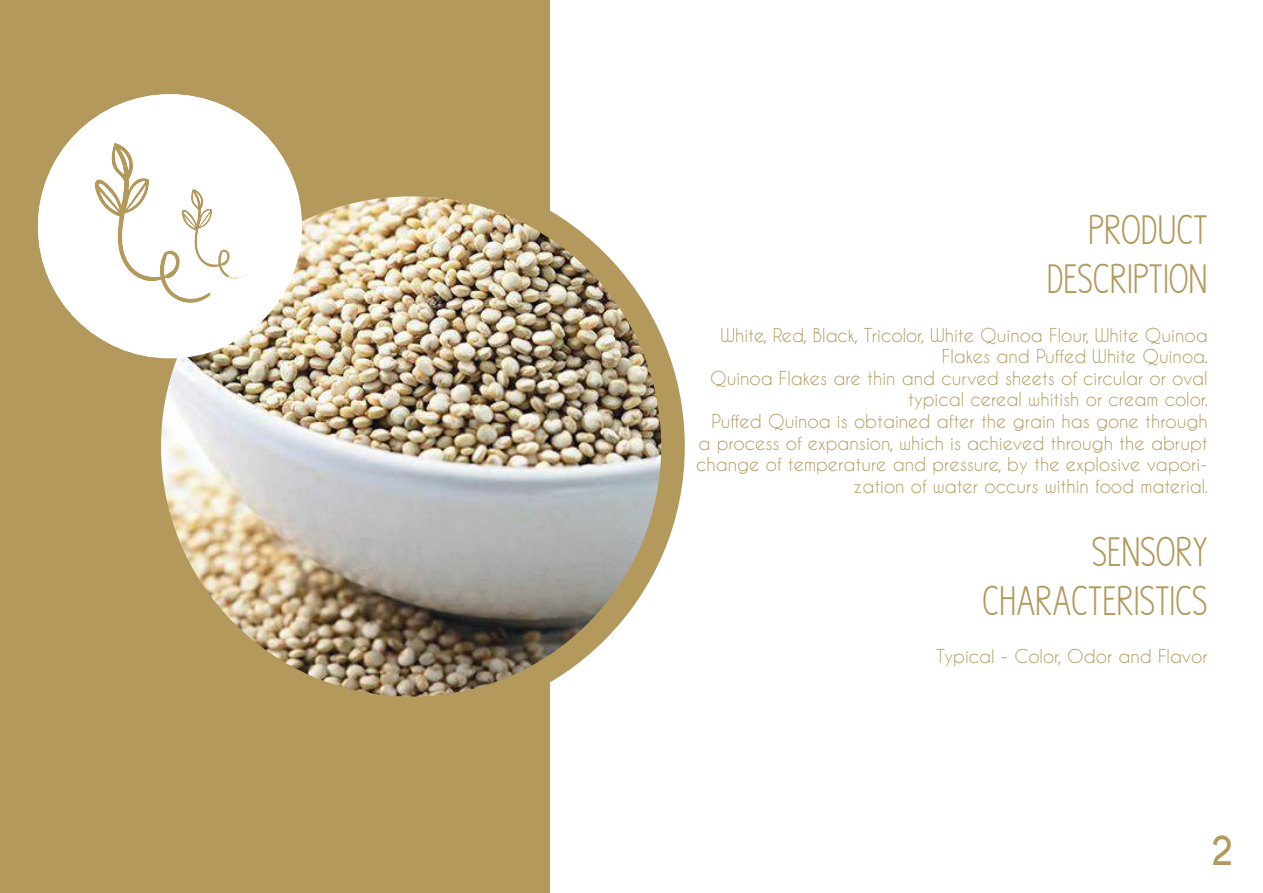
<style>
.page{position:relative;width:1263px;height:893px;background:#fff}
.page>*{position:absolute;margin:0;border:0;box-sizing:border-box;transform-origin:0 0}
.t1{font:40.8px/48.9px "HYPE";color:#b3995c;text-align:right}
.t2{font:700 37.5px "Caviar Dreams";color:#b3995c}
.t3{font:18px/21.6px "Caviar Dreams";color:#b3995c;text-align:right}
</style>
<div class="page">
<div style="left:0;top:0;width:549px;height:893px;background:#b3995c"></div>
<div style="left:137px;top:173px;width:548px;height:547px;background:#b3995c;border-radius:50%"></div>
<img style="left:161px;top:196px;width:500px;height:501px;border-radius:250px">
<svg style="left:38px;top:94px;width:264px;height:264px;fill:#fff"></svg>
<h1 class="t1" style="left:1047px;top:205px;width:162px">PRODUCT<br>DESCRIPTION</h1>
<p class="t3" style="left:696px;top:324px;width:514px">White, Red, Black, Tricolor, White Quinoa Flour, White Quinoa Flakes and Puffed White Quinoa.<br>Quinoa Flakes are thin and curved sheets of circular or oval typical cereal whitish or cream color.<br>Puffed Quinoa is obtained after the grain has gone through a process of expansion, which is achieved through the abrupt change of temperature and pressure, by the explosive vapori&shy;zation of water occurs within food material.</p>
<h1 class="t1" style="left:982px;top:526px;width:227px">SENSORY<br>CHARACTERISTICS</h1>
<p class="t3" style="left:936px;top:645px;width:273px">Typical - Color, Odor and Flavor</p>
<h2 class="t2" style="left:1210px;top:828px;width:25px">2</h2>
</div>
